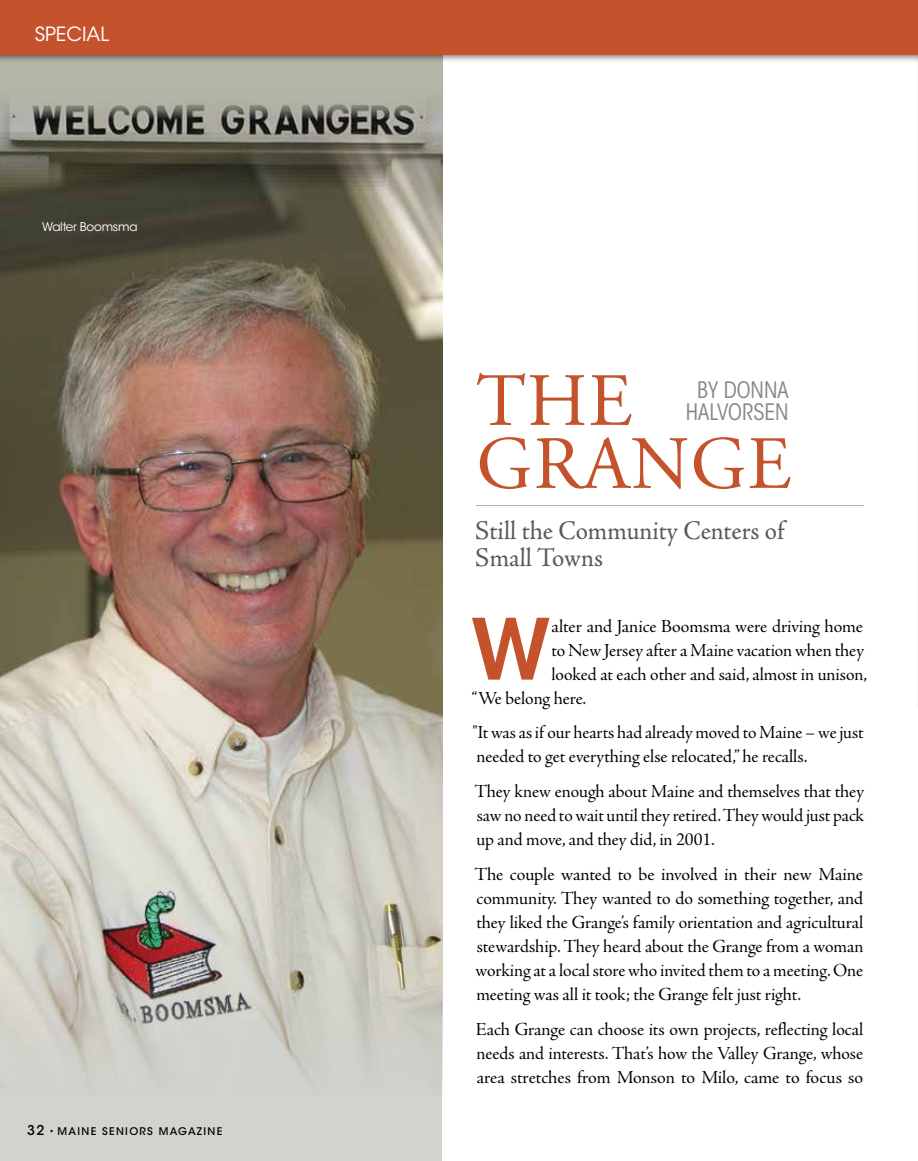
<style>
.page{position:relative;width:918px;height:1161px;background:#fff}
.page>*{position:absolute;margin:0;border:0;box-sizing:border-box;transform-origin:0 0}
.t1{font:600 83.55px "ITC Avant Garde Std";color:#c4522c}
.t2{font:75px/63px "Adobe Garamond Pro";letter-spacing:.015em;color:#c4522c}
.t3{font:27px/27px "Adobe Jenson Pro";letter-spacing:-.005em;color:#58595b;scale:.95 1}
.t4{font:condensed 22.5px/22.5px "ITC Avant Garde Std";color:#898586;text-align:center}
.t5{font:19.5px "ITC Avant Garde Std";color:#fff}
.t6{font:18.75px/24px "Adobe Jenson Pro Subh";letter-spacing:-.005em;color:#000;text-align:justify}
.t7{font:12px "ITC Avant Garde Std";letter-spacing:-.02em;color:#fff}
.t8{font:500 10.5px "ITC Avant Garde Std";letter-spacing:.125em;color:#000}
.s1{font-size:13.5px}
.s2{font-weight:400}
</style>
<div class="page">
<div style="left:0;top:55px;width:442px;height:177px;background:#b4b5a6"></div>
<img style="left:0;top:104px;width:442px;height:28px">
<div style="left:0;top:0;width:918px;height:63px;background:#000;opacity:.75"></div>
<div style="left:0;top:0;width:918px;height:55px;background:#c4522c"></div>
<div style="left:0;top:132px;width:442px;height:1029px;background:#d2d3ce"></div>
<img style="left:0;top:132px;width:442px;height:949px">
<hr style="left:476px;top:505px;width:388px;height:1px;background:#afb1b4">
<p class="t5" style="left:35px;top:23px;width:76px">SPECIAL</p>
<p class="t7" style="left:42px;top:219px;width:97px">Walter Boomsma</p>
<p class="t8" style="left:27px;top:1125px;width:197px"><span class="s1">32</span> <span class="s2">•</span> MAINE SENIORS MAGAZINE</p>
<h2 class="t2" style="left:476px;top:372px;width:316px">THE<br>GRANGE</h2>
<p class="t4" style="left:686px;top:378px;width:104px">BY DONNA<br>HALVORSEN</p>
<h3 class="t3" style="left:476px;top:518px;width:326px">Still the Community Centers of<br>Small Towns</h3>
<h1 class="t1" style="left:471px;top:596px;width:82px">W</h1>
<p class="t6" style="left:552px;top:614px;width:313px">alter and Janice Boomsma were driving home</p>
<p class="t6" style="left:551px;top:638px;width:314px">to New Jersey after a Maine vacation when they</p>
<p class="t6" style="left:551px;top:662px;width:317px">looked at each other and said, almost in unison,</p>
<p class="t6" style="left:472px;top:686px;width:116px">“We belong here.</p>
<p class="t6" style="left:473px;top:721px;width:392px">"It was as if our hearts had already moved to Maine – we just needed to get everything else relocated,” he recalls.</p>
<p class="t6" style="left:474px;top:780px;width:391px">They knew enough about Maine and themselves that they saw no need to wait until they retired. They would just pack up and move, and they did, in 2001.</p>
<p class="t6" style="left:474px;top:863px;width:391px">The couple wanted to be involved in their new Maine community. They wanted to do something together, and they liked the Grange’s family orientation and agricultural stewardship. They heard about the Grange from a woman working at a local store who invited them to a meeting. One meeting was all it took; the Grange felt just right.</p>
<p class="t6" style="left:476px;top:1017px;width:389px">Each Grange can choose its own projects, reflecting local needs and interests. That’s how the Valley Grange, whose area stretches from Monson to Milo, came to focus so</p>
</div>
